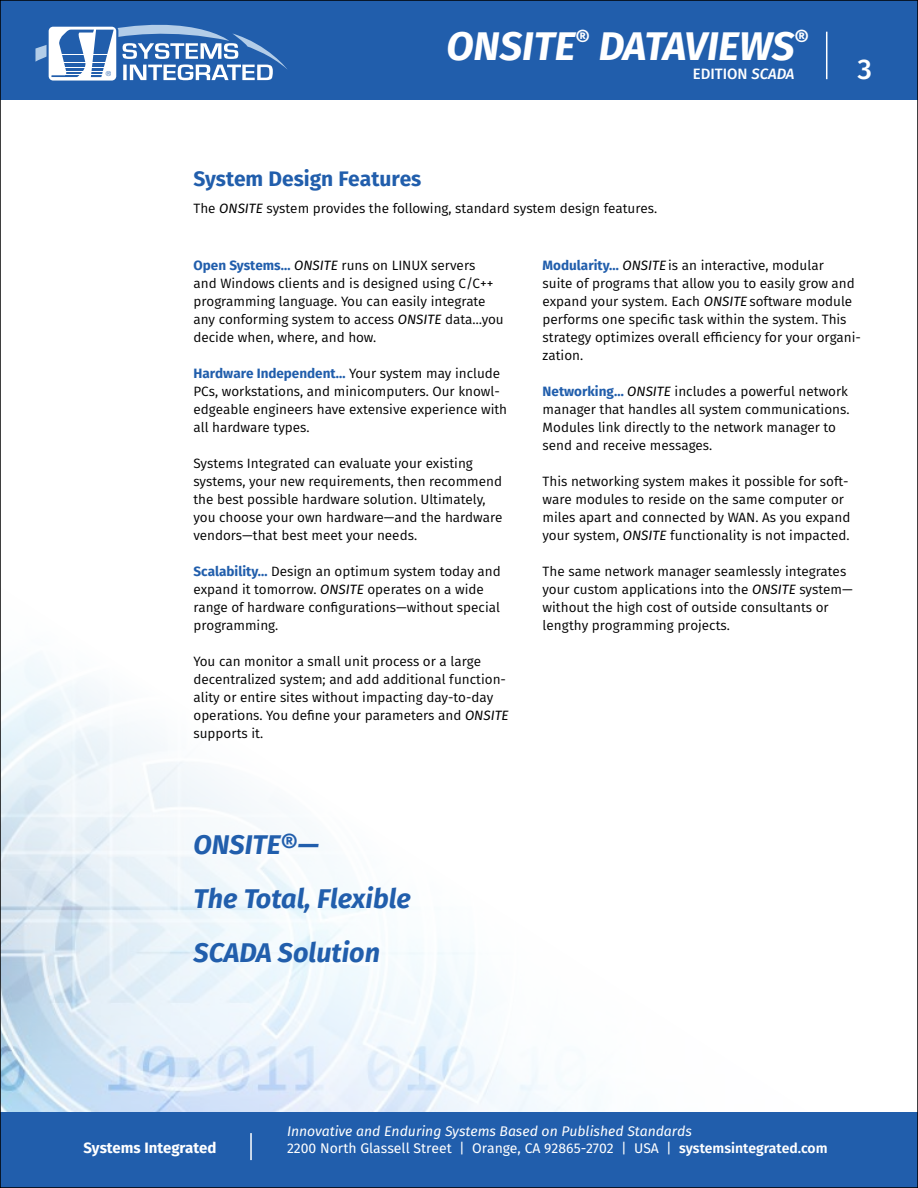
<style>
.page{position:relative;width:918px;height:1188px;background:#fff}
.page>*{position:absolute;margin:0;border:0;box-sizing:border-box;transform-origin:0 0}
.t1{font:italic 700 39.9px "Fira Sans";color:#fff}
.t2{font:500 28.5px "Fira Sans";color:#fff}
.t3{font:italic 700 27px/54px "Fira Sans";color:#215eac}
.t4{font:700 21px "Fira Sans";color:#215eac}
.t5{font:700 15px "Fira Sans";color:#fff}
.t6{font:500 15px "Fira Sans";color:#fff}
.t7{font:13.95px "Fira Sans";color:#fff}
.t8{font:italic 13.95px "Fira Sans";color:#fff}
.t9{font:13.5px/18px "Fira Sans";color:#000}
.t10{font:300 6.9px "Helvetica";color:#215eac}
.s1{font-style:italic}
.s2{font-weight:700;color:#215eac}
.s3{font-weight:600}
</style>
<div class="page">
<div style="left:0;top:0;width:918px;height:100px;background:#215eac"></div>
<img style="left:3px;top:655px;width:912px;height:458px">
<div style="left:0;top:1113px;width:918px;height:75px;background:#215eac"></div>
<hr style="left:826px;top:32px;width:1px;height:47px;background:#fff">
<div style="left:47px;top:25px;width:71px;height:58px;border:2px solid #215eac;border-radius:5px"></div>
<svg style="left:35px;top:24px;width:252px;height:56px"></svg>
<hr style="left:250px;top:1133px;width:2px;height:27px;background:#fff">
<h1 class="t1" style="left:446px;top:18px;width:364px">ONSITE<sup>®</sup> DATAVIEWS<sup>®</sup></h1>
<p class="t10" style="left:106px;top:68px;width:7px">®</p>
<p class="t6" style="left:693px;top:63px;width:103px">EDITION <span class="s1">SCADA</span></p>
<h3 class="t4" style="left:194px;top:164px;width:229px">System Design Features</h3>
<p class="t9" style="left:194px;top:199px;width:465px">The <span class="s1">ONSITE</span> system provides the following, standard system design features.</p>
<h2 class="t2" style="left:857px;top:49px;width:16px">3</h2>
<p class="t9" style="left:194px;top:256px;width:312px"><span class="s2">Open Systems…</span> <span class="s1">ONSITE</span> runs on LINUX servers<br>and Windows clients and is designed using C/C++ programming language. You can easily integrate any conforming system to access <span class="s1">ONSITE</span> data…you decide when, where, and how.</p>
<p class="t9" style="left:194px;top:364px;width:315px"><span class="s2">Hardware Independent…</span> Your system may include PCs, workstations, and minicomputers. Our knowl&shy;edgeable engineers have extensive experience with all hardware types.</p>
<p class="t9" style="left:194px;top:454px;width:311px">Systems Integrated can evaluate your existing systems, your new requirements, then recommend the best possible hardware solution. Ultimately, you choose your own hardware—and the hardware vendors—that best meet your needs.</p>
<p class="t9" style="left:194px;top:562px;width:309px"><span class="s2">Scalability…</span> Design an optimum system today and expand it tomorrow. <span class="s1">ONSITE</span> operates on a wide range of hardware configurations—without special programming.</p>
<p class="t9" style="left:194px;top:652px;width:317px">You can monitor a small unit process or a large decentralized system; and add additional function&shy;ality or entire sites without impacting day-to-day operations. You define your parameters and <span class="s1">ONSITE </span>supports it.</p>
<p class="t9" style="left:543px;top:256px;width:320px"><span class="s2">Modularity…</span> <span class="s1">ONSITE</span> is an interactive, modular<br>suite of programs that allow you to easily grow and expand your system. Each <span class="s1">ONSITE</span> software module performs one specific task within the system. This strategy optimizes overall efficiency for your organi&shy;zation.</p>
<p class="t9" style="left:543px;top:382px;width:308px"><span class="s2">Networking…</span> <span class="s1">ONSITE</span> includes a powerful network manager that handles all system communications.<br>Modules link directly to the network manager to send and receive messages.</p>
<p class="t9" style="left:543px;top:472px;width:309px">This networking system makes it possible for soft&shy;ware modules to reside on the same computer or miles apart and connected by WAN. As you expand your system, <span class="s1">ONSITE</span> functionality is not impacted.</p>
<p class="t9" style="left:543px;top:562px;width:312px">The same network manager seamlessly integrates your custom applications into the <span class="s1">ONSITE</span> system— without the high cost of outside consultants or lengthy programming projects.</p>
<h3 class="t3" style="left:194px;top:817px;width:219px">ONSITE®—<br>The Total, Flexible<br>SCADA Solution</h3>
<p class="t8" style="left:287px;top:1122px;width:406px">Innovative and Enduring Systems Based on Published Standards</p>
<p class="t5" style="left:84px;top:1137px;width:134px">Systems Integrated</p>
<p class="t7" style="left:287px;top:1138px;width:542px">2200 North Glassell Street | Orange, CA 92865-2702 | USA | <span class="s3">systemsintegrated.com</span></p>
</div>
